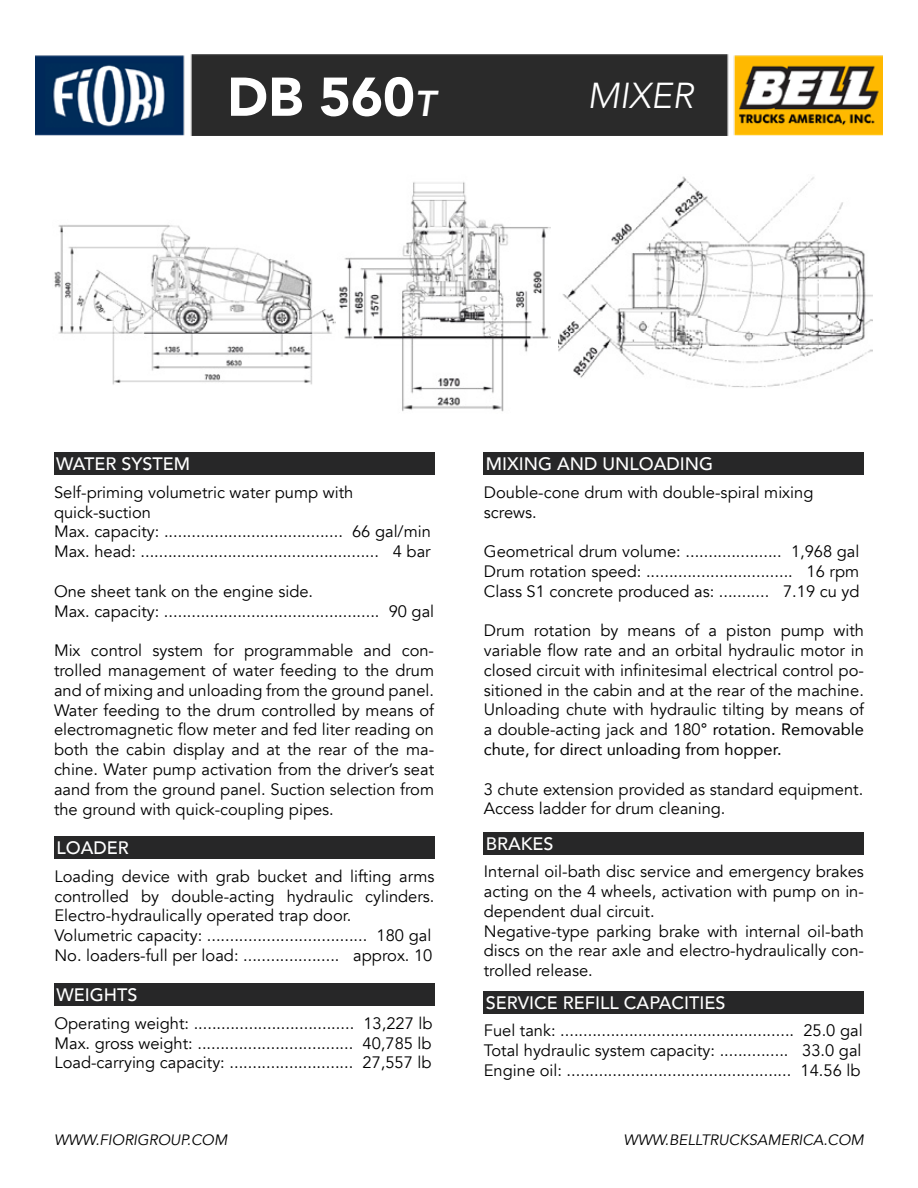
<style>
.page{position:relative;width:918px;height:1188px;background:#fff}
.page>*{position:absolute;margin:0;border:0;box-sizing:border-box;transform-origin:0 0}
.t1{font:900 54px "Avenir";color:#fff}
.t2{font:italic 300 36px "Avenir";color:#fff}
.t3{font:500 18px "Avenir";color:#fff}
.t4{font:16.5px/19.8px "Avenir";color:#000}
.t5{font:italic 15px "Avenir";color:#000}
.s1{font-weight:800;font-style:italic;font-size:36px}
.s2{font-style:inherit}
</style>
<div class="page">
<img style="left:339px;top:182px;width:211px;height:230px">
<img style="left:36px;top:54px;width:846px;height:82px">
<div style="left:54px;top:836px;width:381px;height:23px;background:#272728"></div>
<div style="left:484px;top:832px;width:380px;height:22px;background:#272728"></div>
<div style="left:484px;top:991px;width:380px;height:22px;background:#272728"></div>
<img style="left:54px;top:225px;width:281px;height:160px">
<div style="left:54px;top:983px;width:381px;height:23px;background:#272728"></div>
<img style="left:559px;top:176px;width:314px;height:212px">
<div style="left:54px;top:452px;width:380px;height:23px;background:#272728"></div>
<div style="left:484px;top:452px;width:380px;height:23px;background:#272728"></div>
<h1 class="t1" style="left:227px;top:51px;width:210px">DB 560<span class="s1">T</span></h1>
<h2 class="t2" style="left:588px;top:75px;width:108px">MIXER</h2>
<p class="t3" style="left:56px;top:449px;width:135px">WATER SYSTEM</p>
<p class="t4" style="left:54px;top:482px;width:378px">Self-priming volumetric water pump with quick-suction<br>Max. capacity: ....................................... 66 gal/min Max. head: .................................................... 4 bar</p>
<p class="t4" style="left:54px;top:581px;width:382px">One sheet tank on the engine side.<br>Max. capacity: ............................................... 90 gal</p>
<p class="t4" style="left:54px;top:641px;width:382px;text-align:justify">Mix control system for programmable and con&shy;trolled management of water feeding to the drum and of mixing and unloading from the ground panel.<br>Water feeding to the drum controlled by means of electromagnetic flow meter and fed liter reading on both the cabin display and at the rear of the ma&shy;chine. Water pump activation from the driver’s seat aand from the ground panel. Suction selection from the ground with quick-coupling pipes.</p>
<p class="t3" style="left:57px;top:833px;width:74px">LOADER</p>
<p class="t4" style="left:54px;top:866px;width:382px">Loading device with grab bucket and lifting arms controlled by double-acting hydraulic cylinders.<br>Electro-hydraulically operated trap door.<br>Volumetric capacity: ................................... 180 gal No. loaders-full per load: ..................... approx. 10</p>
<p class="t3" style="left:57px;top:980px;width:83px">WEIGHTS</p>
<p class="t4" style="left:54px;top:1013px;width:380px;text-align:justify">Operating weight: ................................... 13,227 lb Max. gross weight: .................................. 40,785 lb Load-carrying capacity: ........................... 27,557 lb</p>
<p class="t3" style="left:486px;top:449px;width:229px">MIXING AND UNLOADING</p>
<p class="t4" style="left:484px;top:482px;width:331px">Double-cone drum with double-spiral mixing screws.</p>
<p class="t4" style="left:484px;top:542px;width:377px;text-align:justify">Geometrical drum volume: ..................... 1,968 gal Drum rotation speed: ................................ 16 rpm Class S1 concrete produced as: ........... 7.19 cu yd</p>
<p class="t4" style="left:484px;top:621px;width:382px;text-align:justify">Drum rotation by means of a piston pump with variable flow rate and an orbital hydraulic motor in closed circuit with infinitesimal electrical control po&shy;sitioned in the cabin and at the rear of the machine.<br>Unloading chute with hydraulic tilting by means of a double-acting jack and 180<span class="s2">° rotation. Removable chute, for direct unloading from hopper.</span></p>
<p class="t4" style="left:484px;top:779px;width:381px">3 chute extension provided as standard equipment.<br>Access ladder for drum cleaning.</p>
<p class="t3" style="left:486px;top:828px;width:69px">BRAKES</p>
<p class="t4" style="left:484px;top:862px;width:382px">Internal oil-bath disc service and emergency brakes acting on the 4 wheels, activation with pump on in&shy;dependent dual circuit.<br>Negative-type parking brake with internal oil-bath discs on the rear axle and electro-hydraulically con&shy;trolled release.</p>
<p class="t3" style="left:486px;top:987px;width:241px">SERVICE REFILL CAPACITIES</p>
<p class="t4" style="left:484px;top:1021px;width:380px;text-align:justify">Fuel tank: ................................................... 25.0 gal Total hydraulic system capacity: ............... 33.0 gal Engine oil: ................................................. 14.56 lb</p>
<p class="t5" style="left:54px;top:1130px;width:175px">WWW.FIORIGROUP.COM</p>
<p class="t5" style="left:624px;top:1130px;width:242px">WWW.BELLTRUCKSAMERICA.COM</p>
</div>
